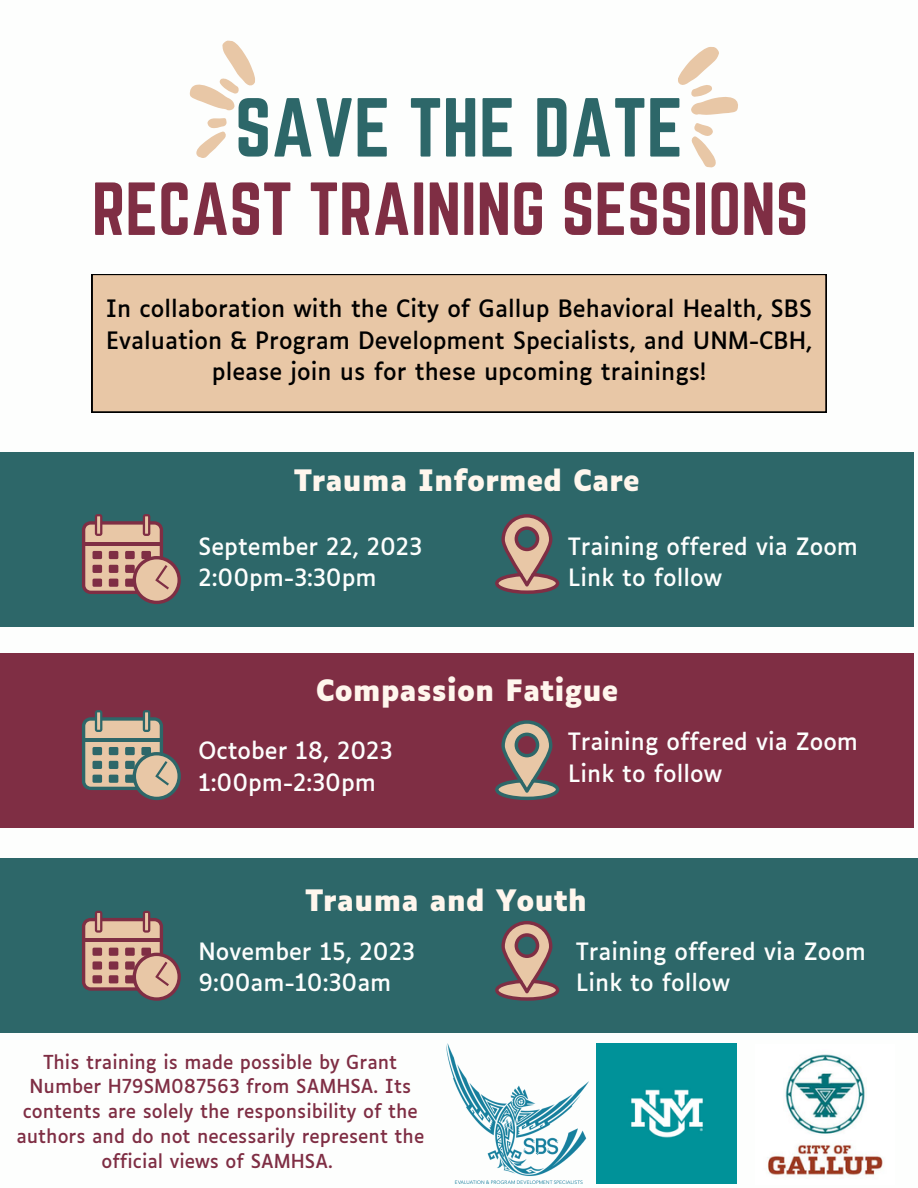
<style>
.page{position:relative;width:918px;height:1188px;background:#fff}
.page>*{position:absolute;margin:0;border:0;box-sizing:border-box;transform-origin:0 0}
.t1{font:73.05px "Norwester";color:#2d6769}
.t2{font:65.55px "Norwester";color:#7f2e44}
.t3{font:700 28.2px "Luciole";color:#fff6ed}
.t4{font:22.95px/31.5px "Luciole";color:#000;text-align:center}
.t5{font:22.8px "Luciole";color:#fdfefd}
.t6{font:18.45px/24.8px "Luciole";color:#7f2e44;text-align:center}
</style>
<div class="page">
<div style="left:0;top:453px;width:914px;height:174px;background:#2d6769"></div>
<svg style="left:82px;top:514px;width:99px;height:90px"></svg>
<svg style="left:495px;top:514px;width:64px;height:80px"></svg>
<div style="left:0;top:653px;width:914px;height:175px;background:#7f2e44"></div>
<img style="left:767px;top:1054px;width:117px;height:122px">
<img style="left:447px;top:1043px;width:141px;height:141px">
<img style="left:596px;top:1043px;width:141px;height:141px">
<svg style="left:82px;top:710px;width:99px;height:90px"></svg>
<svg style="left:495px;top:720px;width:64px;height:80px"></svg>
<div style="left:0;top:859px;width:918px;height:174px;background:#2d6769"></div>
<div style="left:92px;top:274px;width:734px;height:138px;background:#e8c7a6"></div>
<svg style="left:189px;top:40px;width:66px;height:118px"></svg>
<svg style="left:678px;top:47px;width:60px;height:121px"></svg>
<svg style="left:82px;top:911px;width:99px;height:90px"></svg>
<svg style="left:495px;top:921px;width:64px;height:80px"></svg>
<p class="t1" style="left:235px;top:84px;width:450px">SAVE THE DATE</p>
<p class="t2" style="left:92px;top:169px;width:718px">RECAST TRAINING SESSIONS</p>
<p class="t4" style="left:106px;top:295px;width:708px">In collaboration with the City of Gallup Behavioral Health, SBS<br>Evaluation &amp; Program Development Specialists, and UNM-CBH, please join us for these upcoming trainings!</p>
<p class="t3" style="left:294px;top:469px;width:347px">Trauma Informed Care</p>
<p class="t5" style="left:199px;top:537px;width:225px">September 22, 2023</p>
<p class="t5" style="left:199px;top:568px;width:180px">2:00pm-3:30pm</p>
<p class="t5" style="left:568px;top:537px;width:291px">Training offered via Zoom</p>
<p class="t5" style="left:568px;top:568px;width:155px">Link to follow</p>
<p class="t3" style="left:316px;top:679px;width:304px">Compassion Fatigue</p>
<p class="t5" style="left:199px;top:741px;width:195px">October 18, 2023</p>
<p class="t5" style="left:199px;top:773px;width:179px">1:00pm-2:30pm</p>
<p class="t5" style="left:568px;top:732px;width:291px">Training offered via Zoom</p>
<p class="t5" style="left:568px;top:764px;width:155px">Link to follow</p>
<p class="t3" style="left:306px;top:888px;width:283px">Trauma and Youth</p>
<p class="t5" style="left:576px;top:942px;width:291px">Training offered via Zoom</p>
<p class="t5" style="left:576px;top:973px;width:155px">Link to follow</p>
<p class="t5" style="left:199px;top:942px;width:218px">November 15, 2023</p>
<p class="t5" style="left:199px;top:973px;width:195px">9:00am-10:30am</p>
<p class="t6" style="left:16px;top:1051px;width:409px">This training is made possible by Grant Number H79SM087563 from SAMHSA. Its contents are solely the responsibility of the authors and do not necessarily represent the official views of SAMHSA.</p>
</div>
